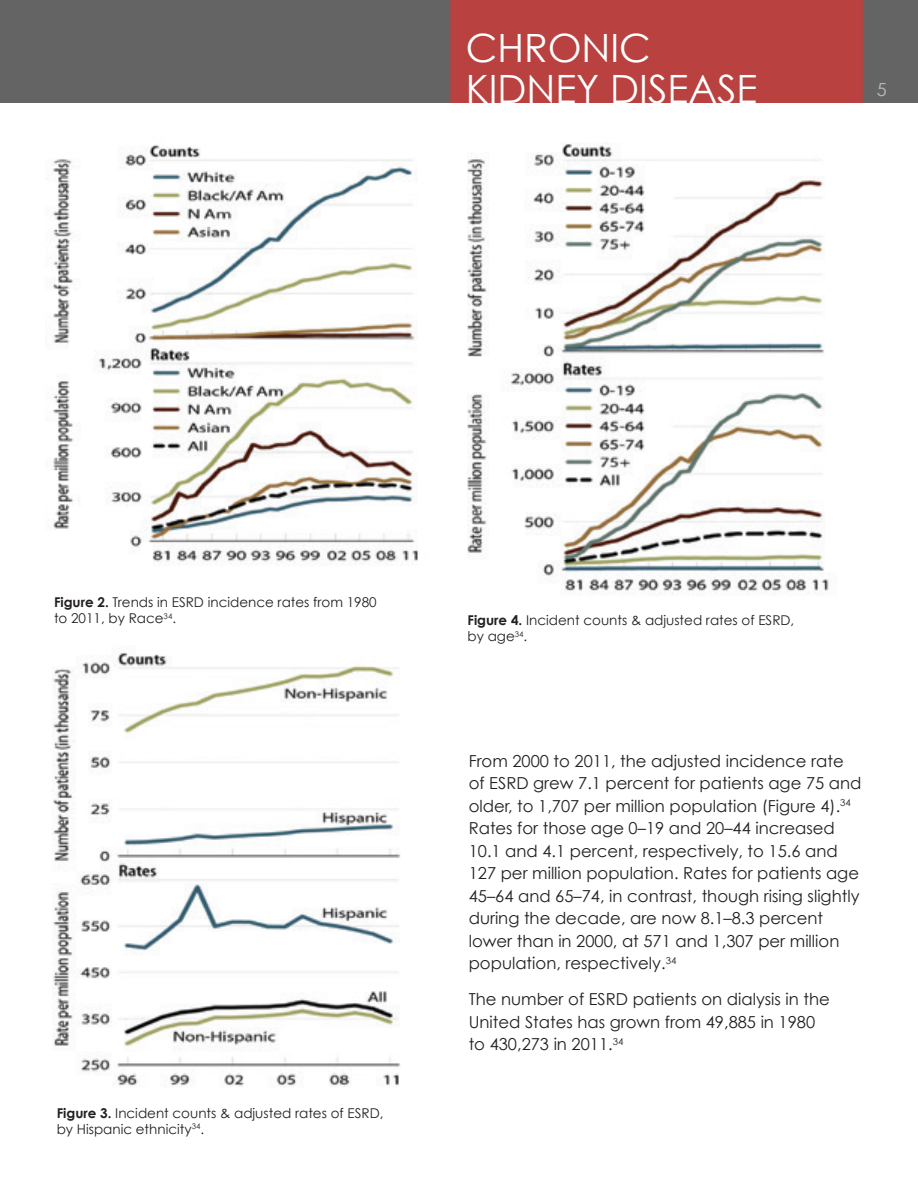
<style>
.page{position:relative;width:918px;height:1188px;background:#fff}
.page>*{position:absolute;margin:0;border:0;box-sizing:border-box;transform-origin:0 0}
.t1{font:39px/40.5px "Century Gothic";color:#fff}
.t2{font:18px "Century Gothic";color:#bbb}
.t3{font:16.5px/22.5px "Century Gothic";color:#231f20}
.t4{font:13.5px/16.2px "Century Gothic";color:#231f20}
.s1{font-weight:700}
</style>
<div class="page">
<img style="left:0;top:0;width:918px;height:103px">
<img style="left:45px;top:145px;width:373px;height:419px">
<img style="left:52px;top:652px;width:349px;height:435px">
<img style="left:467px;top:143px;width:362px;height:451px">
<h1 class="t1" style="left:466px;top:27px;width:293px">CHRONIC<br>KIDNEY DISEASE</h1>
<p class="t2" style="left:877px;top:78px;width:11px">5</p>
<p class="t4" style="left:54px;top:594px;width:324px"><span class="s1">Figure 2.</span> Trends in ESRD incidence rates from 1980 to 2011, by Race<sup>34</sup>.</p>
<p class="t4" style="left:57px;top:1104px;width:328px"><span class="s1">Figure 3.</span> Incident counts &amp; adjusted rates of ESRD, by Hispanic ethnicity<sup>34</sup>.</p>
<p class="t4" style="left:468px;top:612px;width:328px"><span class="s1">Figure 4.</span> Incident counts &amp; adjusted rates of ESRD, by age<sup>34</sup>.</p>
<p class="t3" style="left:469px;top:749px;width:394px">From 2000 to 2011, the adjusted incidence rate of ESRD grew 7.1 percent for patients age 75 and older, to 1,707 per million population (Figure 4).<sup>34<br></sup>Rates for those age 0–19 and 20–44 increased 10.1 and 4.1 percent, respectively, to 15.6 and 127 per million population. Rates for patients age 45–64 and 65–74, in contrast, though rising slightly during the decade, are now 8.1–8.3 percent lower than in 2000, at 571 and 1,307 per million population, respectively.<sup>34</sup></p>
<p class="t3" style="left:469px;top:988px;width:363px">The number of ESRD patients on dialysis in the<br>United States has grown from 49,885 in 1980 to 430,273 in 2011.<sup>34</sup></p>
</div>
